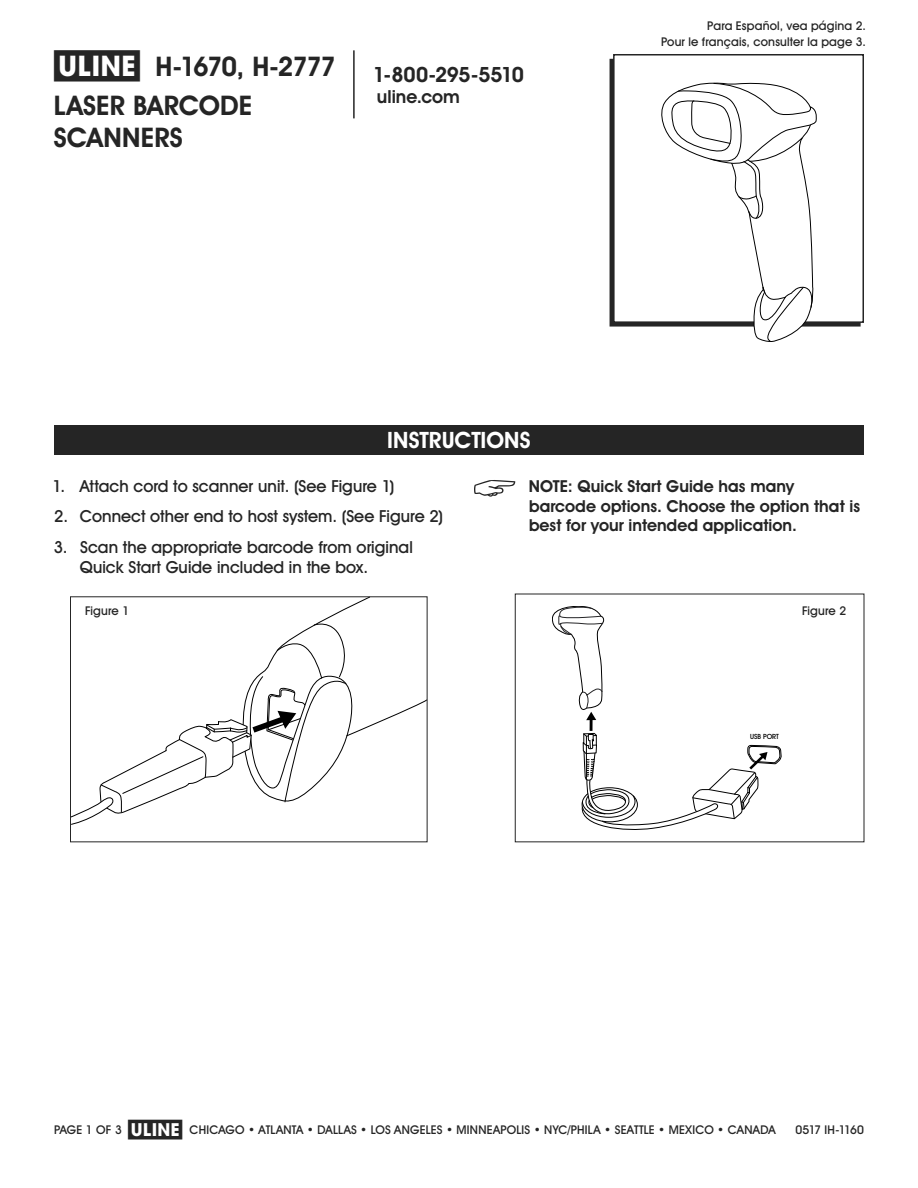
<style>
.page{position:relative;width:918px;height:1188px;background:#fff}
.page>*{position:absolute;margin:0;border:0;box-sizing:border-box;transform-origin:0 0}
.t1{font:700 27px/38.7px "Uline Two Knine";letter-spacing:.005em;color:#252525}
.t2{font:700 22.5px "Uline Two Knine";color:#fff}
.t3{font:700 21px "Uline Two Knine";letter-spacing:-.02em;color:#252525}
.t4{font:700 18px "Uline Two Knine";color:#252525}
.t5{font:16.5px/19.8px "Uline Two Knine";color:#252525}
.t6{font:700 16.5px/19.8px "Uline Two Knine";letter-spacing:.005em;color:#252525}
.t7{font:12px/16.8px "Uline Two Knine";letter-spacing:.015em;color:#252525;text-align:right}
.t8{font:12px "Uline Two Knine";letter-spacing:-.06em;color:#252525}
.t9{font:7.05px "Uline Two Knine";color:#000}
.s1{font-size:28.5px}
.s2{font-size:18px}
</style>
<div class="page">
<hr style="left:353px;top:50px;width:2px;height:68px;background:#252525">
<svg style="left:72px;top:598px;width:354px;height:227px"></svg>
<svg style="left:552px;top:606px;width:52px;height:114px"></svg>
<hr style="left:590px;top:717px;width:3px;height:14px;background:#000">
<svg style="left:581px;top:733px;width:200px;height:97px"></svg>
<div style="left:613px;top:54px;width:251px;height:269px;border:2px solid #252525"></div>
<div style="left:54px;top:425px;width:810px;height:30px;background:#252525"></div>
<svg style="left:661px;top:83px;width:156px;height:259px"></svg>
<svg style="left:474px;top:480px;width:41px;height:17px"></svg>
<h1 class="t1" style="left:54px;top:47px;width:283px"><span class="s1">π</span> H-1670, H-2777<br>LASER BARCODE</h1>
<h1 class="t1" style="left:54px;top:118px;width:130px">SCANNERS</h1>
<h3 class="t3" style="left:373px;top:62px;width:152px">1-800-295-5510</h3>
<h3 class="t4" style="left:377px;top:86px;width:84px">uline.com</h3>
<p class="t7" style="left:661px;top:17px;width:206px">Para Español, vea página 2.<br>Pour le français, consulter la page 3.</p>
<h2 class="t2" style="left:387px;top:427px;width:145px">INSTRUCTIONS</h2>
<h3 class="t5" style="left:52px;top:476px;width:344px">1. Attach cord to scanner unit. (See Figure 1)</h3>
<h3 class="t5" style="left:54px;top:506px;width:391px">2. Connect other end to host system. (See Figure 2)</h3>
<h3 class="t5" style="left:80px;top:537px;width:334px;text-indent:-26px">3. Scan the appropriate barcode from original<br>Quick Start Guide included in the box.</h3>
<h3 class="t6" style="left:529px;top:476px;width:333px">NOTE: Quick Start Guide has many barcode options. Choose the option that is best for your intended application.</h3>
<p class="t7" style="left:85px;top:602px;width:46px">Figure 1</p>
<p class="t7" style="left:802px;top:602px;width:46px">Figure 2</p>
<p class="t9" style="left:750px;top:732px;width:30px">USB PORT</p>
<p class="t7" style="left:128px;top:1121px;width:649px"><span class="s2">π</span> CHICAGO • ATLANTA • DALLAS • LOS ANGELES • MINNEAPOLIS • NYC/PHILA • SEATTLE • MEXICO • CANADA</p>
<p class="t7" style="left:54px;top:1121px;width:69px">PAGE 1 OF 3</p>
<p class="t8" style="left:796px;top:1122px;width:70px">0517 IH-1160</p>
</div>
